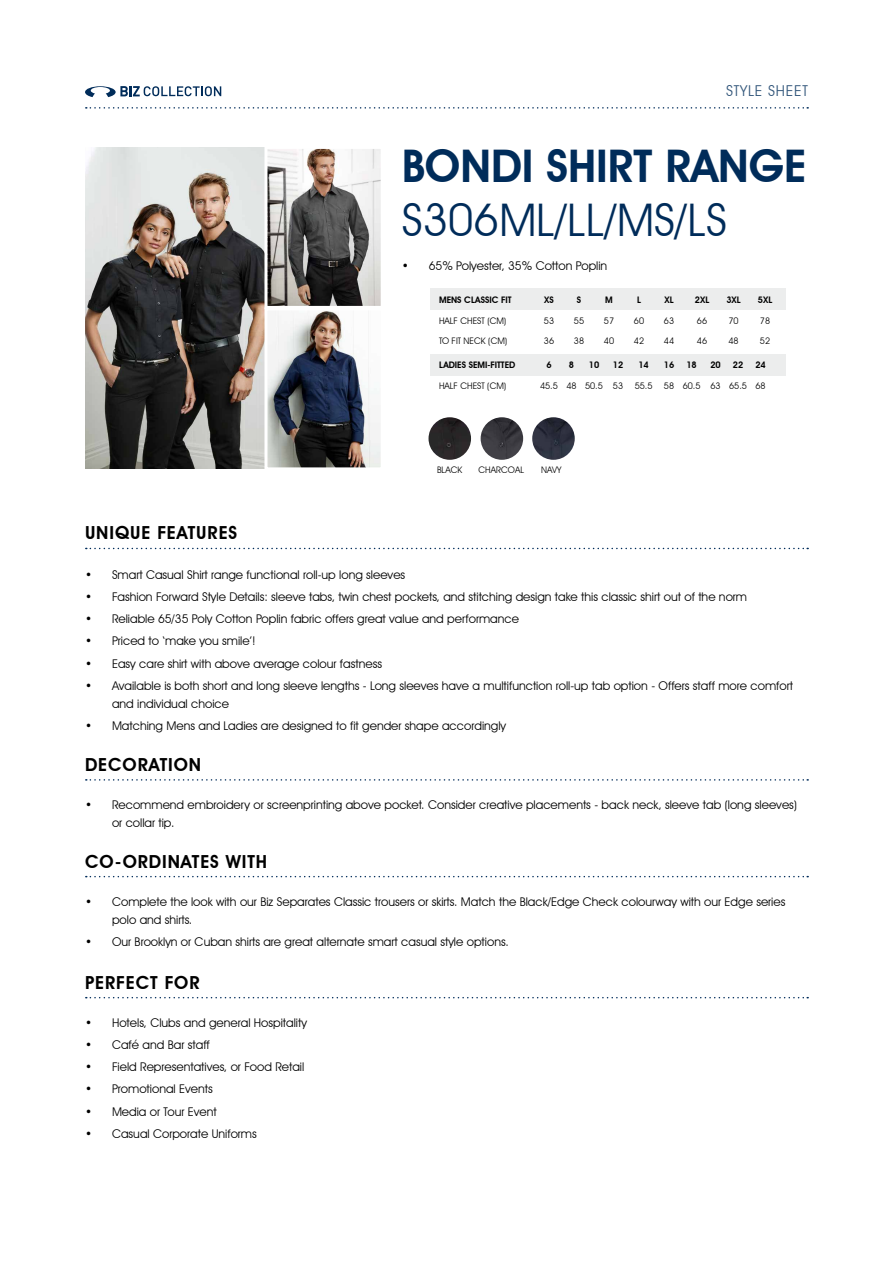
<style>
.page{position:relative;width:893px;height:1263px;background:#fff}
.page>*{position:absolute;margin:0;border:0;box-sizing:border-box;transform-origin:0 0}
.t1{font:600 45px "Avant Garde IT Cby BT";color:#002c5a}
.t2{font:45px "Avant Garde IT Cby BT";color:#002c5a}
.t3{font:600 18px "Avant Garde IT Cby BT";letter-spacing:.05em;color:#000}
.t4{font:15px "Avant Garde IT Cby BT";letter-spacing:.05em;color:#33577b}
.t5{font:12px/18px "Avant Garde IT Cby BT";color:#000}
.t6{font:9px "Avant Garde IT Cby BT";color:#000}
.t7{font:600 9px "Avant Garde IT Cby BT";color:#000}
</style>
<div class="page">
<div style="left:431px;top:288px;width:355px;height:22px;background:#eceded"></div>
<img style="left:85px;top:147px;width:179px;height:322px">
<img style="left:268px;top:150px;width:112px;height:155px">
<div style="left:264px;top:146px;width:120px;height:163px;border:3px solid #fff"></div>
<img style="left:268px;top:311px;width:112px;height:155px">
<div style="left:264px;top:307px;width:120px;height:163px;border:3px solid #fff"></div>
<svg style="left:86px;top:107px;width:722px;height:2px"></svg>
<svg style="left:86px;top:548px;width:722px;height:1px"></svg>
<svg style="left:86px;top:779px;width:722px;height:2px"></svg>
<svg style="left:86px;top:876px;width:722px;height:1px"></svg>
<svg style="left:86px;top:997px;width:722px;height:1px"></svg>
<img style="left:428px;top:417px;width:43px;height:43px;border-radius:21px">
<img style="left:481px;top:417px;width:42px;height:43px;border-radius:21px">
<img style="left:532px;top:417px;width:43px;height:43px;border-radius:21px">
<svg style="left:85px;top:86px;width:136px;height:11px"></svg>
<div style="left:431px;top:354px;width:355px;height:21px;background:#eceded"></div>
<p class="t4" style="left:726px;top:82px;width:83px">STYLE SHEET</p>
<h1 class="t1" style="left:402px;top:139px;width:406px">BONDI SHIRT RANGE</h1>
<h1 class="t2" style="left:402px;top:192px;width:327px">S306ML/LL/MS/LS</h1>
<p class="t5" style="left:402px;top:257px;width:207px">• 65% Polyester, 35% Cotton Poplin</p>
<p class="t7" style="left:439px;top:294px;width:74px">MENS CLASSIC FIT</p>
<p class="t7" style="left:544px;top:294px;width:11px">XS</p>
<p class="t7" style="left:577px;top:294px;width:6px">S</p>
<p class="t7" style="left:605px;top:294px;width:9px">M</p>
<p class="t7" style="left:637px;top:294px;width:5px">L</p>
<p class="t7" style="left:664px;top:294px;width:11px">XL</p>
<p class="t7" style="left:695px;top:294px;width:16px">2XL</p>
<p class="t7" style="left:726px;top:294px;width:16px">3XL</p>
<p class="t7" style="left:758px;top:294px;width:16px">5XL</p>
<p class="t6" style="left:439px;top:315px;width:69px">HALF CHEST (CM)</p>
<p class="t6" style="left:544px;top:315px;width:12px">53</p>
<p class="t6" style="left:574px;top:315px;width:12px">55</p>
<p class="t6" style="left:604px;top:315px;width:12px">57</p>
<p class="t6" style="left:634px;top:315px;width:12px">60</p>
<p class="t6" style="left:664px;top:315px;width:12px">63</p>
<p class="t6" style="left:697px;top:315px;width:12px">66</p>
<p class="t6" style="left:728px;top:315px;width:12px">70</p>
<p class="t6" style="left:760px;top:315px;width:12px">78</p>
<p class="t6" style="left:439px;top:336px;width:70px">TO FIT NECK (CM)</p>
<p class="t6" style="left:544px;top:336px;width:12px">36</p>
<p class="t6" style="left:574px;top:336px;width:12px">38</p>
<p class="t6" style="left:604px;top:336px;width:12px">40</p>
<p class="t6" style="left:634px;top:336px;width:12px">42</p>
<p class="t6" style="left:664px;top:336px;width:12px">44</p>
<p class="t6" style="left:697px;top:336px;width:12px">46</p>
<p class="t6" style="left:728px;top:336px;width:12px">48</p>
<p class="t6" style="left:760px;top:336px;width:12px">52</p>
<p class="t7" style="left:439px;top:360px;width:78px">LADIES SEMI-FITTED</p>
<p class="t7" style="left:546px;top:360px;width:7px">6</p>
<p class="t7" style="left:569px;top:360px;width:7px">8</p>
<p class="t7" style="left:589px;top:360px;width:12px">10</p>
<p class="t7" style="left:613px;top:360px;width:12px">12</p>
<p class="t7" style="left:638px;top:360px;width:12px">14</p>
<p class="t7" style="left:664px;top:360px;width:12px">16</p>
<p class="t7" style="left:686px;top:360px;width:12px">18</p>
<p class="t7" style="left:710px;top:360px;width:12px">20</p>
<p class="t7" style="left:733px;top:360px;width:12px">22</p>
<p class="t7" style="left:755px;top:360px;width:12px">24</p>
<p class="t6" style="left:439px;top:380px;width:69px">HALF CHEST (CM)</p>
<p class="t6" style="left:540px;top:380px;width:84px">45.5 48 50.5 53</p>
<p class="t6" style="left:635px;top:380px;width:19px">55.5</p>
<p class="t6" style="left:664px;top:380px;width:103px">58 60.5 63 65.5 68</p>
<h2 class="t3" style="left:85px;top:522px;width:154px">UNIQUE FEATURES</h2>
<p class="t6" style="left:437px;top:465px;width:27px">BLACK</p>
<p class="t6" style="left:478px;top:465px;width:47px">CHARCOAL</p>
<p class="t6" style="left:541px;top:465px;width:22px">NAVY</p>
<p class="t5" style="left:85px;top:565px;width:322px">• Smart Casual Shirt range functional roll-up long sleeves</p>
<p class="t5" style="left:85px;top:587px;width:664px">• Fashion Forward Style Details: sleeve tabs, twin chest pockets, and stitching design take this classic shirt out of the norm</p>
<p class="t5" style="left:85px;top:610px;width:435px">• Reliable 65/35 Poly Cotton Poplin fabric offers great value and performance</p>
<p class="t5" style="left:85px;top:632px;width:172px">• Priced to ‘make you smile’!</p>
<p class="t5" style="left:85px;top:654px;width:298px">• Easy care shirt with above average colour fastness</p>
<p class="t5" style="left:112px;top:676px;width:683px;text-indent:-27px">• Available is both short and long sleeve lengths - Long sleeves have a multifunction roll-up tab option - Offers staff more comfort and individual choice</p>
<p class="t5" style="left:85px;top:717px;width:423px">• Matching Mens and Ladies are designed to fit gender shape accordingly</p>
<h2 class="t3" style="left:85px;top:754px;width:118px">DECORATION</h2>
<p class="t5" style="left:112px;top:795px;width:687px;text-indent:-27px">• Recommend embroidery or screenprinting above pocket. Consider creative placements - back neck, sleeve tab (long sleeves) or collar tip.</p>
<h2 class="t3" style="left:85px;top:850px;width:184px">CO-ORDINATES WITH</h2>
<p class="t5" style="left:112px;top:892px;width:675px;text-indent:-27px">• Complete the look with our Biz Separates Classic trousers or skirts. Match the Black/Edge Check colourway with our Edge series polo and shirts.</p>
<p class="t5" style="left:85px;top:932px;width:425px">• Our Brooklyn or Cuban shirts are great alternate smart casual style options.</p>
<h2 class="t3" style="left:85px;top:971px;width:116px">PERFECT FOR</h2>
<p class="t5" style="left:85px;top:1013px;width:223px">• Hotels, Clubs and general Hospitality</p>
<p class="t5" style="left:85px;top:1035px;width:126px">• Café and Bar staff</p>
<p class="t5" style="left:85px;top:1058px;width:221px">• Field Representatives, or Food Retail</p>
<p class="t5" style="left:85px;top:1080px;width:129px">• Promotional Events</p>
<p class="t5" style="left:85px;top:1102px;width:133px">• Media or Tour Event</p>
<p class="t5" style="left:85px;top:1124px;width:173px">• Casual Corporate Uniforms</p>
</div>
